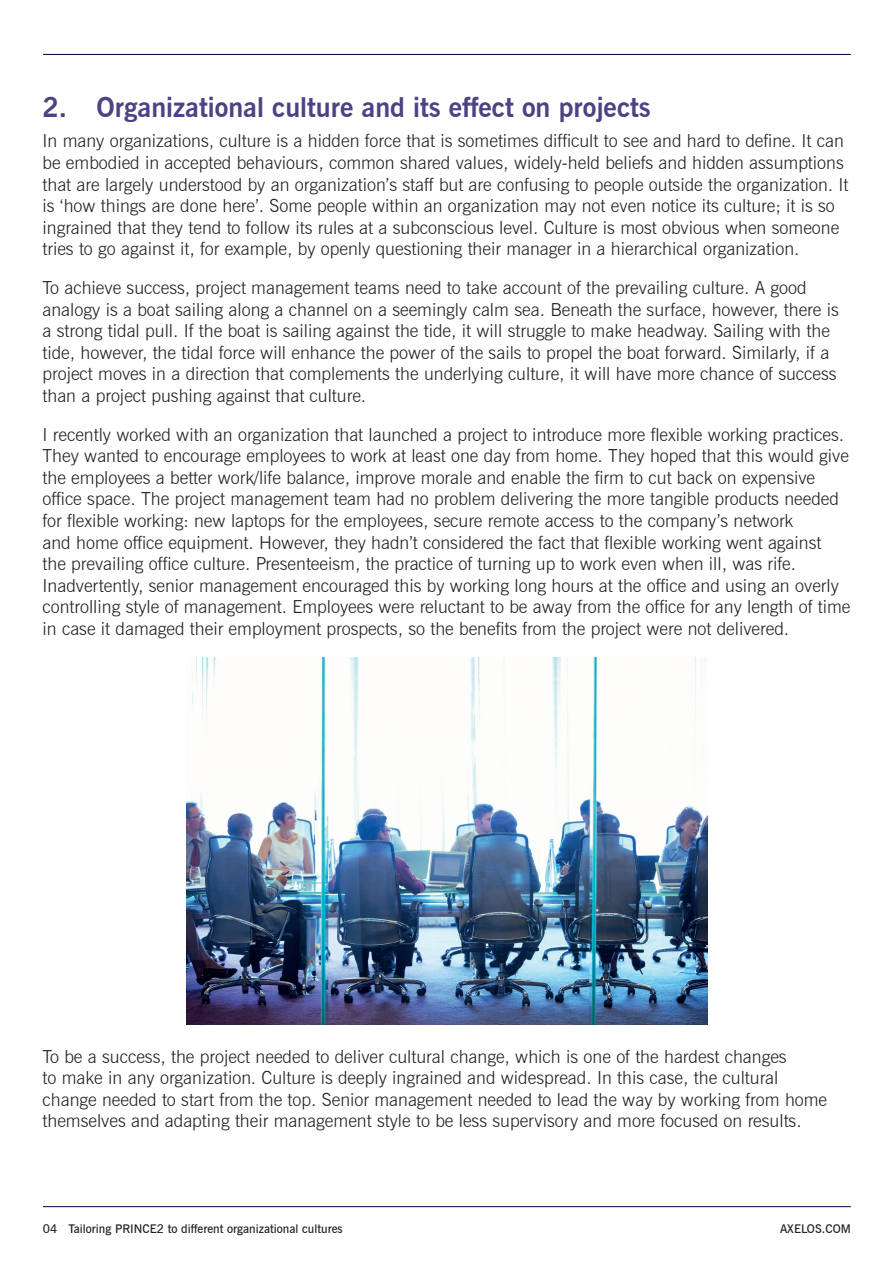
<style>
.page{position:relative;width:893px;height:1263px;background:#fff}
.page>*{position:absolute;margin:0;border:0;box-sizing:border-box;transform-origin:0 0}
.t1{font:700 27px "News Gothic BT";color:#4b4384}
.t2{font:300 18px/21.6px "News Gothic BT";color:#231f20}
.t3{font:600 12px "News Gothic BT";color:#231f20}
</style>
<div class="page">
<hr style="left:43px;top:1206px;width:808px;height:1px;background:#040040">
<hr style="left:43px;top:54px;width:808px;height:1px;background:#040040">
<img style="left:186px;top:657px;width:522px;height:367px">
<h1 class="t1" style="left:43px;top:91px;width:610px">2. Organizational culture and its effect on projects</h1>
<p class="t2" style="left:43px;top:130px;width:807px">In many organizations, culture is a hidden force that is sometimes difficult to see and hard to define. It can be embodied in accepted behaviours, common shared values, widely-held beliefs and hidden assumptions that are largely understood by an organization’s staff but are confusing to people outside the organization. It is ‘how things are done here’. Some people within an organization may not even notice its culture; it is so ingrained that they tend to follow its rules at a subconscious level. Culture is most obvious when someone tries to go against it, for example, by openly questioning their manager in a hierarchical organization.</p>
<p class="t2" style="left:43px;top:277px;width:798px">To achieve success, project management teams need to take account of the prevailing culture. A good analogy is a boat sailing along a channel on a seemingly calm sea. Beneath the surface, however, there is a strong tidal pull. If the boat is sailing against the tide, it will struggle to make headway. Sailing with the tide, however, the tidal force will enhance the power of the sails to propel the boat forward. Similarly, if a project moves in a direction that complements the underlying culture, it will have more chance of success than a project pushing against that culture.</p>
<p class="t2" style="left:43px;top:423px;width:809px">I recently worked with an organization that launched a project to introduce more flexible working practices.<br>They wanted to encourage employees to work at least one day from home. They hoped that this would give the employees a better work/life balance, improve morale and enable the firm to cut back on expensive office space. The project management team had no problem delivering the more tangible products needed for flexible working: new laptops for the employees, secure remote access to the company’s network<br>and home office equipment. However, they hadn’t considered the fact that flexible working went against<br>the prevailing office culture. Presenteeism, the practice of turning up to work even when ill, was rife.<br>Inadvertently, senior management encouraged this by working long hours at the office and using an overly controlling style of management. Employees were reluctant to be away from the office for any length of time in case it damaged their employment prospects, so the benefits from the project were not delivered.</p>
<p class="t2" style="left:43px;top:1045px;width:786px">To be a success, the project needed to deliver cultural change, which is one of the hardest changes<br>to make in any organization. Culture is deeply ingrained and widespread. In this case, the cultural change needed to start from the top. Senior management needed to lead the way by working from home themselves and adapting their management style to be less supervisory and more focused on results.</p>
<p class="t3" style="left:43px;top:1221px;width:301px">04 Tailoring PRINCE2 to different organizational cultures</p>
<p class="t3" style="left:780px;top:1221px;width:72px">AXELOS.COM</p>
</div>
